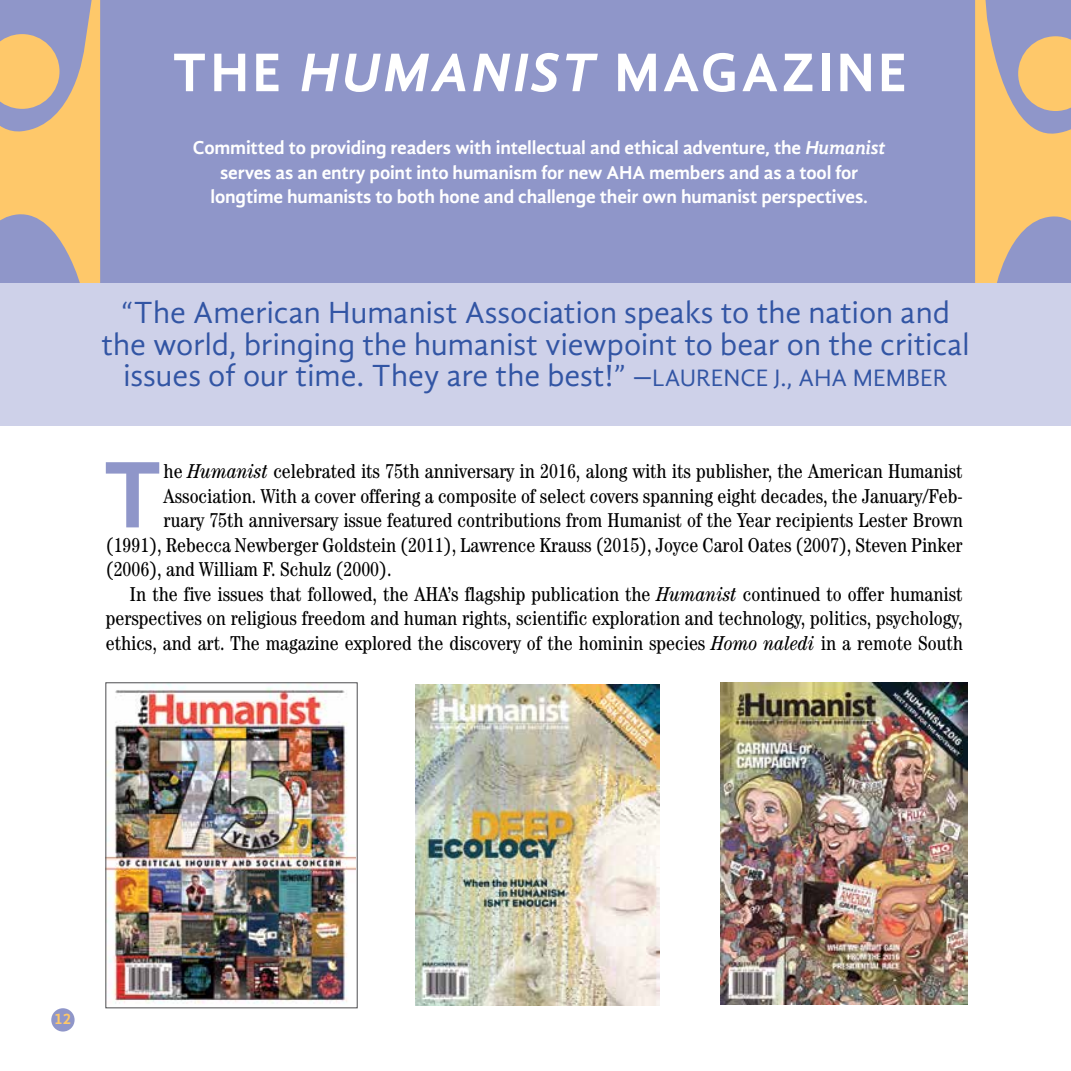
<style>
.page{position:relative;width:1071px;height:1071px;background:#fff}
.page>*{position:absolute;margin:0;border:0;box-sizing:border-box;transform-origin:0 0}
.t1{font:700 97.3px "Gandhi Sans";color:#8f96c9}
.t2{font:700 56px "Gandhi Sans";letter-spacing:.05em;color:#fff}
.t3{font:31.5px/31.5px "Gandhi Sans";color:#3255a4;text-align:center}
.t4{font:condensed 20.12px "Century";color:#000}
.t5{font:700 19.25px/24.5px "Gandhi Sans";letter-spacing:-.01em;color:#fff;text-align:center}
.t6{font:700 15.75px "Gandhi Sans";color:#fec86a}
.s1{font-style:italic}
.s2{font-size:24.5px}
</style>
<div class="page">
<div style="left:0;top:0;width:1071px;height:396px;background:#8f96c9"></div>
<svg style="left:0;top:0;width:100px;height:283px"></svg>
<svg style="left:975px;top:0;width:96px;height:283px"></svg>
<div style="left:0;top:283px;width:1071px;height:142px;background:#ced1e9"></div>
<img style="left:107px;top:684px;width:248px;height:320px">
<div style="left:105px;top:682px;width:253px;height:326px;border:1px solid #4d4d4f"></div>
<img style="left:415px;top:684px;width:245px;height:322px">
<img style="left:721px;top:683px;width:246px;height:322px">
<div style="left:51px;top:1008px;width:24px;height:24px;background:#8f96c9;border-radius:50%"></div>
<h2 class="t2" style="left:172px;top:40px;width:737px">THE <span class="s1">HUMANIST</span> MAGAZINE</h2>
<p class="t5" style="left:193px;top:135px;width:694px">Committed to providing readers with intellectual and ethical adventure, the <span class="s1">Humanist </span>serves as an entry point into humanism for new AHA members and as a tool for longtime humanists to both hone and challenge their own humanist perspectives.</p>
<h3 class="t3" style="left:101px;top:297px;width:870px">“The American Humanist Association speaks to the nation and the world, bringing the humanist viewpoint to bear on the critical issues of our time. They are the best!” –<span class="s2">LAURENCE J., AHA MEMBER</span></h3>
<h1 class="t1" style="left:101px;top:438px;width:64px">T</h1>
<p class="t4" style="left:164px;top:460px;width:800px">he <span class="s1">Humanist</span> celebrated its 75th anniversary in 2016, along with its publisher, the American Humanist</p>
<p class="t4" style="left:164px;top:484px;width:801px">Association. With a cover offering a composite of select covers spanning eight decades, the January/Feb-</p>
<p class="t4" style="left:164px;top:509px;width:801px">ruary 75th anniversary issue featured contributions from Humanist of the Year recipients Lester Brown</p>
<p class="t4" style="left:106px;top:533px;width:858px">(1991), Rebecca Newberger Goldstein (2011), Lawrence Krauss (2015), Joyce Carol Oates (2007), Steven Pinker</p>
<p class="t4" style="left:106px;top:558px;width:287px">(2006), and William F. Schulz (2000).</p>
<p class="t4" style="left:129px;top:582px;width:835px">In the five issues that followed, the AHA’s flagship publication the <span class="s1">Humanist</span> continued to offer humanist</p>
<p class="t4" style="left:106px;top:607px;width:858px">perspectives on religious freedom and human rights, scientific exploration and technology, politics, psychology,</p>
<p class="t4" style="left:106px;top:631px;width:858px">ethics, and art. The magazine explored the discovery of the hominin species <span class="s1">Homo naledi</span> in a remote South</p>
<p class="t6" style="left:54px;top:1010px;width:19px">12</p>
</div>
